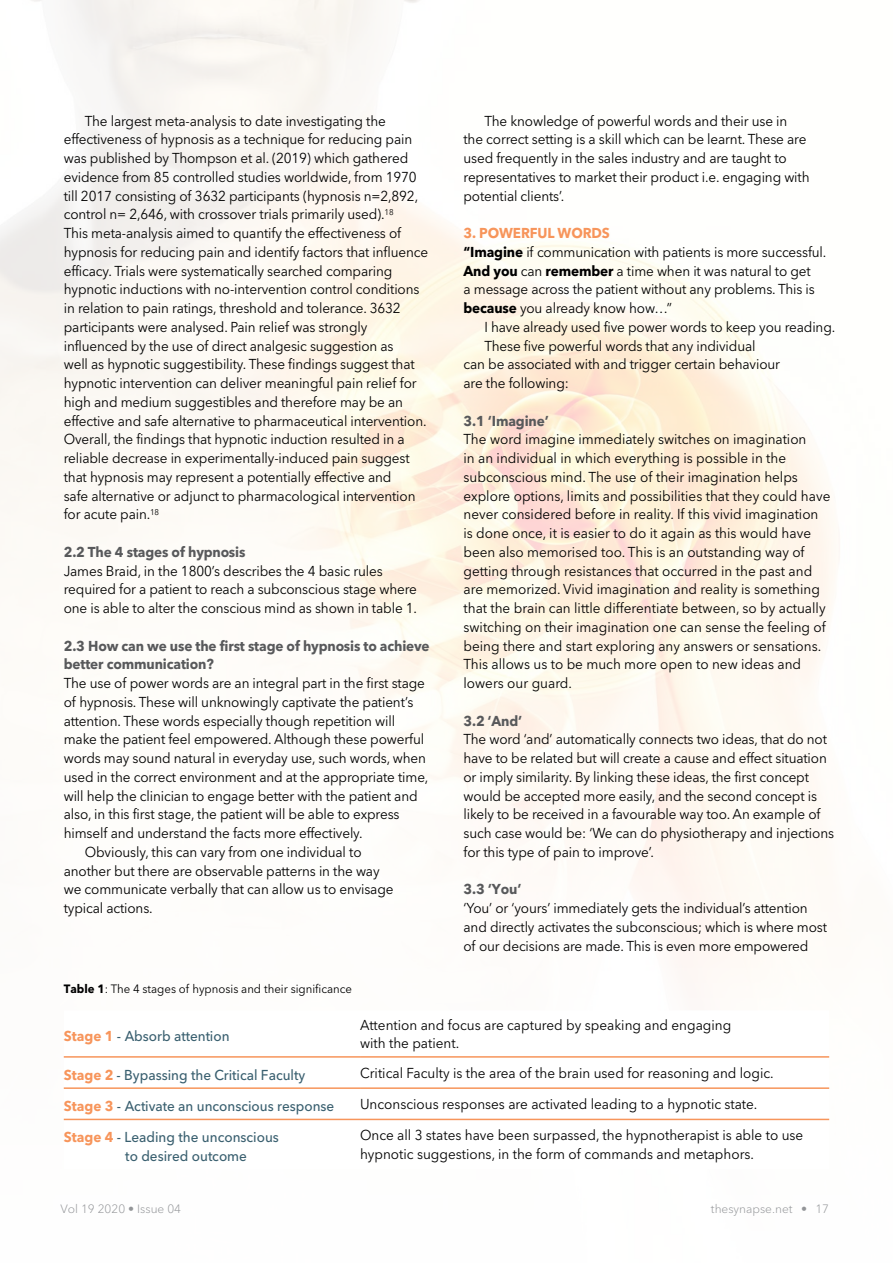
<style>
.page{position:relative;width:893px;height:1263px;background:#fff}
.page>*{position:absolute;margin:0;border:0;box-sizing:border-box;transform-origin:0 0}
.Body{font:14.25px/18.8px "Avenir Next LT Pro";letter-spacing:-.01em;color:#000;scale:.95 1}
.Body_Indent{font:14.25px/18.8px "Avenir Next LT Pro";letter-spacing:-.01em;color:#000;scale:.95 1}
.Body-2{font:500 14.25px/18.8px "Avenir Next LT Pro";color:#395f6f;scale:.95 1}
.Sub_02{font:700 14.25px/18.8px "Avenir Next LT Pro";letter-spacing:-.01em;color:#58595b;scale:.95 1}
.Sub_01{font:700 14.25px "Avenir Next LT Pro";letter-spacing:-.01em;color:#f7955b;scale:.95 1}
.t1{font:12px "Avenir Next LT Pro";color:#000;scale:.95 1}
.t2{font:300 12px "Avenir Next LT Pro";color:#939598}
.s1{font-weight:700}
.s2{font-weight:700;color:#f7955b}
</style>
<div class="page">
<svg style="left:64px;top:1118px;width:765px;height:3px"></svg>
<hr style="left:64px;top:1056px;width:296px;height:2px;background:#f7955b">
<hr style="left:360px;top:1056px;width:469px;height:2px;background:#f7955b">
<hr style="left:64px;top:1087px;width:296px;height:2px;background:#f7955b">
<hr style="left:360px;top:1087px;width:469px;height:2px;background:#f7955b">
<hr style="left:64px;top:1119px;width:296px;height:1px;background:#f7955b">
<hr style="left:360px;top:1119px;width:469px;height:1px;background:#f7955b">
<p class="Body_Indent" style="left:64px;top:111px;width:385px;text-indent:21px">The largest meta-analysis to date investigating the effectiveness of hypnosis as a technique for reducing pain was published by Thompson et al. (2019) which gathered evidence from 85 controlled studies worldwide, from 1970 till 2017 consisting of 3632 participants (hypnosis n=2,892, control n= 2,646, with crossover trials primarily used).<sup>18<br></sup>This meta-analysis aimed to quantify the effectiveness of hypnosis for reducing pain and identify factors that influence efficacy. Trials were systematically searched comparing hypnotic inductions with no-intervention control conditions in relation to pain ratings, threshold and tolerance. 3632 participants were analysed. Pain relief was strongly influenced by the use of direct analgesic suggestion as<br>well as hypnotic suggestibility. These findings suggest that hypnotic intervention can deliver meaningful pain relief for high and medium suggestibles and therefore may be an effective and safe alternative to pharmaceutical intervention.<br>Overall, the findings that hypnotic induction resulted in a reliable decrease in experimentally-induced pain suggest that hypnosis may represent a potentially effective and<br>safe alternative or adjunct to pharmacological intervention for acute pain.<sup>18</sup></p>
<p class="Sub_02" style="left:64px;top:542px;width:193px">2.2 The 4 stages of hypnosis</p>
<p class="Body" style="left:64px;top:561px;width:373px">James Braid, in the 1800’s describes the 4 basic rules required for a patient to reach a subconscious stage where one is able to alter the conscious mind as shown in table 1.</p>
<p class="Sub_02" style="left:64px;top:636px;width:386px">2.3 How can we use the first stage of hypnosis to achieve better communication?</p>
<p class="Body" style="left:64px;top:674px;width:385px">The use of power words are an integral part in the first stage of hypnosis. These will unknowingly captivate the patient’s attention. These words especially though repetition will make the patient feel empowered. Although these powerful words may sound natural in everyday use, such words, when used in the correct environment and at the appropriate time, will help the clinician to engage better with the patient and also, in this first stage, the patient will be able to express himself and understand the facts more effectively.</p>
<p class="Body_Indent" style="left:64px;top:842px;width:349px;text-indent:21px">Obviously, this can vary from one individual to another but there are observable patterns in the way we communicate verbally that can allow us to envisage typical actions.</p>
<p class="Body_Indent" style="left:463px;top:111px;width:366px;text-indent:21px">The knowledge of powerful words and their use in the correct setting is a skill which can be learnt. These are used frequently in the sales industry and are taught to representatives to market their product i.e. engaging with potential clients’.</p>
<p class="Sub_01" style="left:463px;top:221px;width:156px">3. POWERFUL WORDS</p>
<p class="Body" style="left:463px;top:242px;width:383px"><span class="s1">“Imagine</span> if communication with patients is more successful.<br><span class="s1">And you</span> can <span class="s1">remember</span> a time when it was natural to get<br>a message across the patient without any problems. This is <span class="s1">because</span> you already know how…”</p>
<p class="Body_Indent" style="left:484px;top:317px;width:371px">I have already used five power words to keep you reading.</p>
<p class="Body_Indent" style="left:463px;top:336px;width:335px;text-indent:21px">These five powerful words that any individual can be associated with and trigger certain behaviour are the following:</p>
<p class="Sub_02" style="left:463px;top:411px;width:91px">3.1 ‘Imagine’</p>
<p class="Body" style="left:463px;top:430px;width:388px">The word imagine immediately switches on imagination<br>in an individual in which everything is possible in the subconscious mind. The use of their imagination helps explore options, limits and possibilities that they could have never considered before in reality. If this vivid imagination is done once, it is easier to do it again as this would have been also memorised too. This is an outstanding way of getting through resistances that occurred in the past and are memorized. Vivid imagination and reality is something that the brain can little differentiate between, so by actually switching on their imagination one can sense the feeling of being there and start exploring any answers or sensations.<br>This allows us to be much more open to new ideas and lowers our guard.</p>
<p class="Sub_02" style="left:463px;top:711px;width:63px">3.2 ‘And’</p>
<p class="Body" style="left:463px;top:730px;width:392px">The word ‘and’ automatically connects two ideas, that do not have to be related but will create a cause and effect situation or imply similarity. By linking these ideas, the first concept would be accepted more easily, and the second concept is likely to be received in a favourable way too. An example of such case would be: ‘We can do physiotherapy and injections for this type of pain to improve’.</p>
<p class="Sub_02" style="left:463px;top:880px;width:62px">3.3 ‘You’</p>
<p class="Body" style="left:463px;top:899px;width:384px">‘You’ or ‘yours’ immediately gets the individual’s attention and directly activates the subconscious; which is where most of our decisions are made. This is even more empowered</p>
<p class="t1" style="left:64px;top:981px;width:305px"><span class="s1">Table 1</span>: The 4 stages of hypnosis and their significance</p>
<p class="Body-2" style="left:64px;top:1026px;width:176px"><span class="s2">Stage 1</span> - Absorb attention</p>
<p class="Body" style="left:360px;top:1015px;width:392px">Attention and focus are captured by speaking and engaging with the patient.</p>
<p class="Body-2" style="left:64px;top:1065px;width:256px"><span class="s2">Stage 2</span> - Bypassing the Critical Faculty</p>
<p class="Body" style="left:360px;top:1063px;width:437px">Critical Faculty is the area of the brain used for reasoning and logic.</p>
<p class="Body-2" style="left:64px;top:1096px;width:286px"><span class="s2">Stage 3</span> - Activate an unconscious response</p>
<p class="Body" style="left:360px;top:1095px;width:420px">Unconscious responses are activated leading to a hypnotic state.</p>
<p class="Body-2" style="left:125px;top:1127px;width:163px;text-indent:-62px"><span class="s2">Stage 4</span> - Leading the unconscious to desired outcome</p>
<p class="Body" style="left:360px;top:1126px;width:468px">Once all 3 states have been surpassed, the hypnotherapist is able to use hypnotic suggestions, in the form of commands and metaphors.</p>
<p class="t2" style="left:60px;top:1198px;width:122px">Vol 19 2020 • Issue 04</p>
<p class="t2" style="left:711px;top:1198px;width:120px">thesynapse.net • 17</p>
</div>
